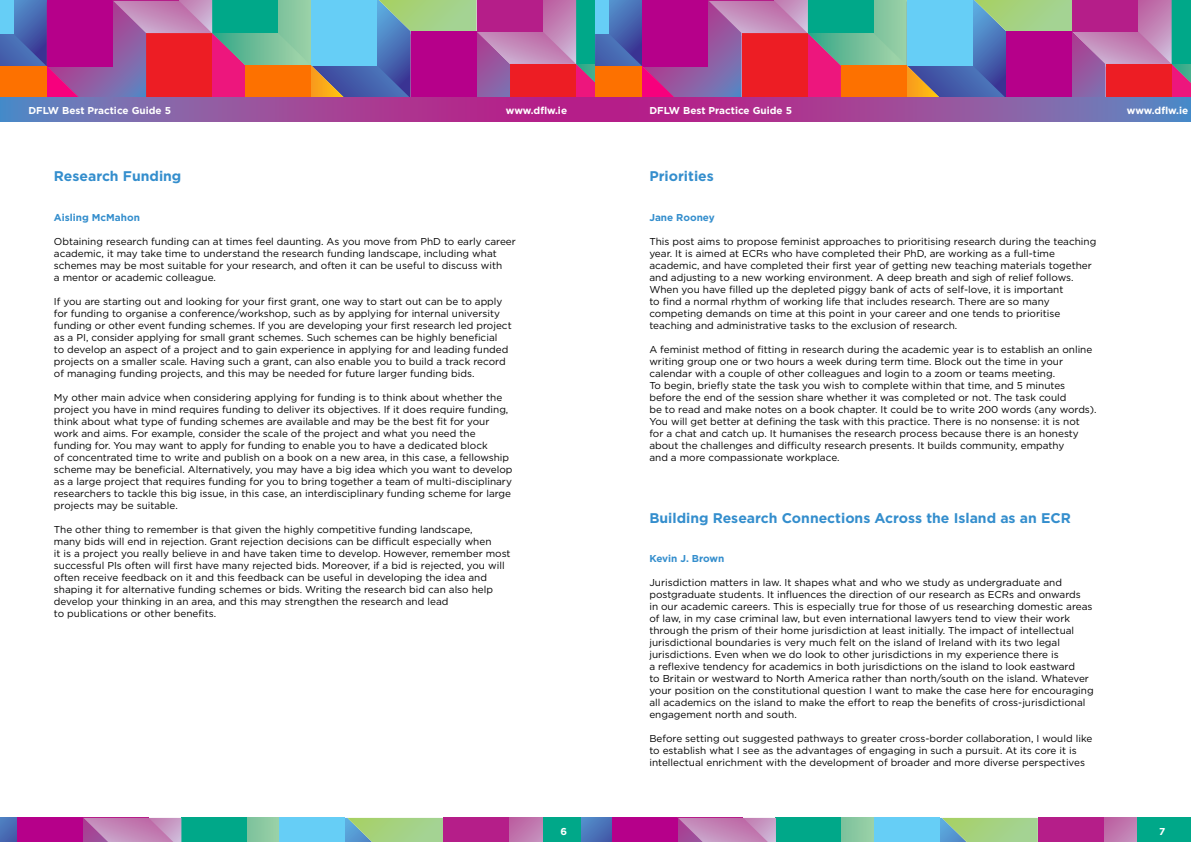
<style>
.page{position:relative;width:1191px;height:842px;background:#fff}
.page>*{position:absolute;margin:0;border:0;box-sizing:border-box;transform-origin:0 0}
.t1{font:700 14px "Gotham";color:#348ecd}
.t2{font:10px/12px "Gotham";color:#000}
.t3{font:700 10px "Gotham";color:#fff}
.t4{font:700 10px "Gotham";color:#348ecd}
</style>
<div class="page">
<svg style="left:246px;top:818px;width:34px;height:24px"></svg>
<div style="left:181px;top:818px;width:65px;height:24px;background:#00a889"></div>
<div style="left:542px;top:818px;width:63px;height:24px;background:#00a889"></div>
<svg style="left:0;top:818px;width:182px;height:24px;background:#b050a5"></svg>
<svg style="left:509px;top:818px;width:33px;height:24px"></svg>
<svg style="left:280px;top:818px;width:163px;height:24px;background:#84cbb8"></svg>
<div style="left:443px;top:818px;width:66px;height:24px;background:#b51e89"></div>
<svg style="left:841px;top:818px;width:33px;height:24px"></svg>
<div style="left:776px;top:818px;width:65px;height:24px;background:#00a889"></div>
<div style="left:1136px;top:818px;width:55px;height:24px;background:#00a889"></div>
<svg style="left:581px;top:818px;width:195px;height:24px;background:#aa53a7"></svg>
<svg style="left:1103px;top:818px;width:33px;height:24px"></svg>
<svg style="left:874px;top:818px;width:164px;height:24px;background:#84cbb8"></svg>
<div style="left:1038px;top:818px;width:65px;height:24px;background:#b51e89"></div>
<svg style="left:0;top:0;width:1191px;height:97px;background:#9d658b"></svg>
<div style="left:1072px;top:0;width:66px;height:31px;background:#b51e89"></div>
<svg style="left:0;top:97px;width:595px;height:25px;background:#964d9e"></svg>
<svg style="left:595px;top:97px;width:596px;height:25px;background:#964c9d"></svg>
<p class="t3" style="left:28px;top:104px;width:144px">DFLW Best Practice Guide 5</p>
<p class="t3" style="left:506px;top:104px;width:63px">www.dflw.ie</p>
<p class="t3" style="left:649px;top:104px;width:144px">DFLW Best Practice Guide 5</p>
<p class="t3" style="left:1127px;top:104px;width:63px">www.dflw.ie</p>
<h1 class="t1" style="left:54px;top:167px;width:129px">Research Funding</h1>
<p class="t4" style="left:54px;top:210px;width:88px">Aisling McMahon</p>
<p class="t2" style="left:54px;top:235px;width:463px">Obtaining research funding can at times feel daunting. As you move from PhD to early career academic, it may take time to understand the research funding landscape, including what schemes may be most suitable for your research, and often it can be useful to discuss with<br>a mentor or academic colleague.</p>
<p class="t2" style="left:54px;top:295px;width:459px">If you are starting out and looking for your first grant, one way to start out can be to apply for funding to organise a conference/workshop, such as by applying for internal university funding or other event funding schemes. If you are developing your first research led project as a PI, consider applying for small grant schemes. Such schemes can be highly beneficial<br>to develop an aspect of a project and to gain experience in applying for and leading funded projects on a smaller scale. Having such a grant, can also enable you to build a track record of managing funding projects, and this may be needed for future larger funding bids.</p>
<p class="t2" style="left:54px;top:391px;width:460px">My other main advice when considering applying for funding is to think about whether the project you have in mind requires funding to deliver its objectives. If it does require funding, think about what type of funding schemes are available and may be the best fit for your work and aims. For example, consider the scale of the project and what you need the funding for. You may want to apply for funding to enable you to have a dedicated block<br>of concentrated time to write and publish on a book on a new area, in this case, a fellowship scheme may be beneficial. Alternatively, you may have a big idea which you want to develop as a large project that requires funding for you to bring together a team of multi-disciplinary researchers to tackle this big issue, in this case, an interdisciplinary funding scheme for large projects may be suitable.</p>
<p class="t2" style="left:54px;top:523px;width:458px">The other thing to remember is that given the highly competitive funding landscape,<br>many bids will end in rejection. Grant rejection decisions can be difficult especially when<br>it is a project you really believe in and have taken time to develop. However, remember most successful PIs often will first have many rejected bids. Moreover, if a bid is rejected, you will often receive feedback on it and this feedback can be useful in developing the idea and shaping it for alternative funding schemes or bids. Writing the research bid can also help develop your thinking in an area, and this may strengthen the research and lead<br>to publications or other benefits.</p>
<h1 class="t1" style="left:649px;top:167px;width:66px">Priorities</h1>
<p class="t4" style="left:649px;top:210px;width:67px">Jane Rooney</p>
<p class="t2" style="left:649px;top:235px;width:448px">This post aims to propose feminist approaches to prioritising research during the teaching year. It is aimed at ECRs who have completed their PhD, are working as a full-time academic, and have completed their first year of getting new teaching materials together and adjusting to a new working environment. A deep breath and sigh of relief follows.<br>When you have filled up the depleted piggy bank of acts of self-love, it is important<br>to find a normal rhythm of working life that includes research. There are so many competing demands on time at this point in your career and one tends to prioritise teaching and administrative tasks to the exclusion of research.</p>
<p class="t2" style="left:649px;top:343px;width:449px">A feminist method of fitting in research during the academic year is to establish an online writing group one or two hours a week during term time. Block out the time in your calendar with a couple of other colleagues and login to a zoom or teams meeting.<br>To begin, briefly state the task you wish to complete within that time, and 5 minutes before the end of the session share whether it was completed or not. The task could<br>be to read and make notes on a book chapter. It could be to write 200 words (any words).<br>You will get better at defining the task with this practice. There is no nonsense: it is not<br>for a chat and catch up. It humanises the research process because there is an honesty about the challenges and difficulty research presents. It builds community, empathy<br>and a more compassionate workplace.</p>
<h1 class="t1" style="left:649px;top:509px;width:423px">Building Research Connections Across the Island as an ECR</h1>
<p class="t4" style="left:649px;top:552px;width:76px">Kevin J. Brown</p>
<p class="t2" style="left:649px;top:576px;width:446px">Jurisdiction matters in law. It shapes what and who we study as undergraduate and postgraduate students. It influences the direction of our research as ECRs and onwards<br>in our academic careers. This is especially true for those of us researching domestic areas of law, in my case criminal law, but even international lawyers tend to view their work through the prism of their home jurisdiction at least initially. The impact of intellectual jurisdictional boundaries is very much felt on the island of Ireland with its two legal jurisdictions. Even when we do look to other jurisdictions in my experience there is<br>a reflexive tendency for academics in both jurisdictions on the island to look eastward<br>to Britain or westward to North America rather than north/south on the island. Whatever your position on the constitutional question I want to make the case here for encouraging all academics on the island to make the effort to reap the benefits of cross-jurisdictional engagement north and south.</p>
<p class="t2" style="left:649px;top:732px;width:444px">Before setting out suggested pathways to greater cross-border collaboration, I would like to establish what I see as the advantages of engaging in such a pursuit. At its core it is intellectual enrichment with the development of broader and more diverse perspectives</p>
<p class="t3" style="left:560px;top:824px;width:8px">6</p>
<p class="t3" style="left:1159px;top:824px;width:8px">7</p>
</div>
